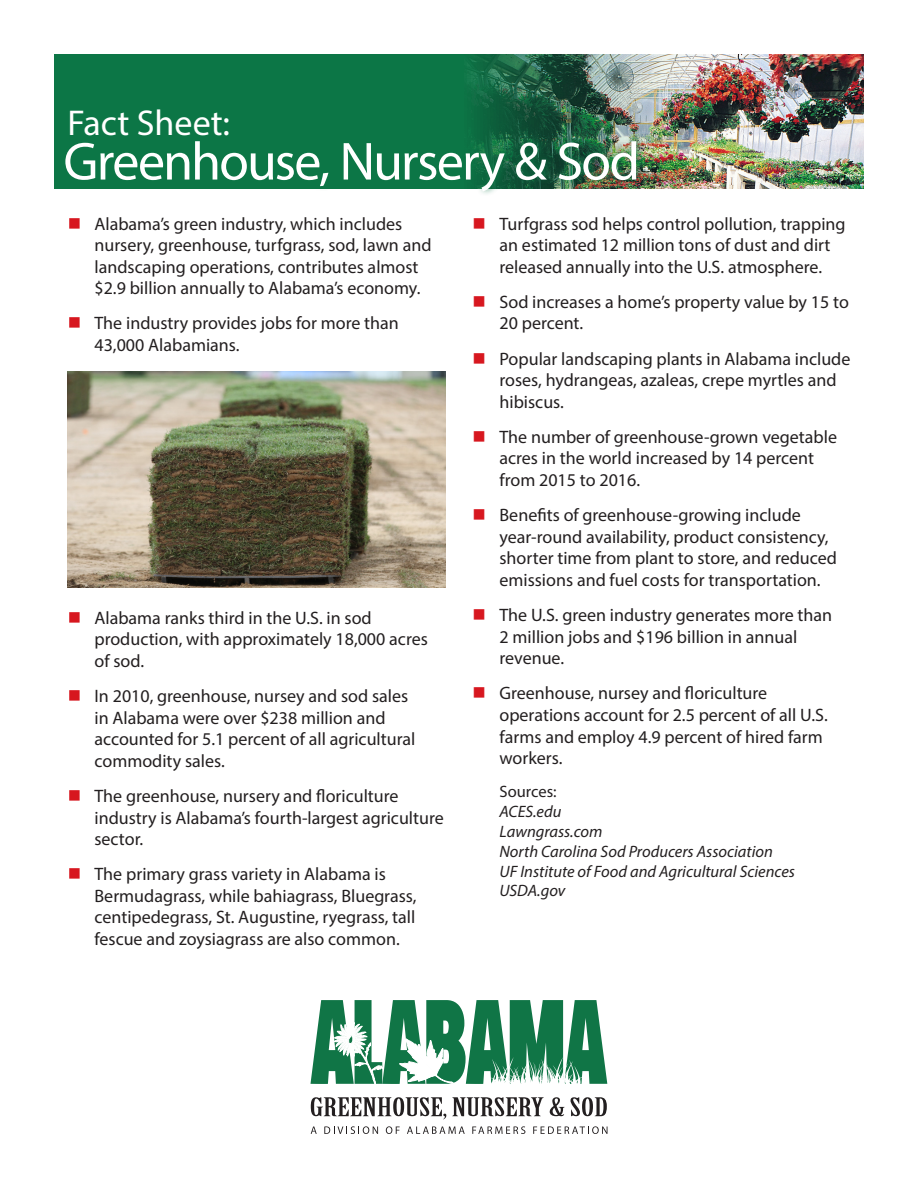
<style>
.page{position:relative;width:918px;height:1188px;background:#fff}
.page>*{position:absolute;margin:0;border:0;box-sizing:border-box;transform-origin:0 0}
.t1{font:54px "Myriad Pro";letter-spacing:-.035em;color:#fff}
.t2{font:36px "Myriad Pro";color:#fff}
.t3{font:18px/21.6px "Myriad Pro";color:#231f20}
.t4{font:italic 16.5px/19.8px "Myriad Pro";color:#231f20}
.t5{font:16.5px "Myriad Pro";color:#231f20}
.s1{color:#d7171f}
</style>
<div class="page">
<img style="left:54px;top:54px;width:810px;height:135px">
<svg style="left:60px;top:132px;width:585px;height:62px;background:#277d54"></svg>
<img style="left:68px;top:371px;width:378px;height:216px">
<svg style="left:311px;top:1127px;width:6px;height:7px"></svg>
<svg style="left:324px;top:1126px;width:54px;height:8px"></svg>
<svg style="left:386px;top:1126px;width:14px;height:8px"></svg>
<svg style="left:407px;top:1126px;width:58px;height:8px"></svg>
<svg style="left:472px;top:1126px;width:53px;height:8px"></svg>
<svg style="left:533px;top:1126px;width:74px;height:8px"></svg>
<svg style="left:311px;top:1097px;width:135px;height:22px"></svg>
<svg style="left:452px;top:1097px;width:92px;height:19px"></svg>
<svg style="left:550px;top:1097px;width:15px;height:19px"></svg>
<svg style="left:571px;top:1097px;width:36px;height:19px"></svg>
<svg style="left:310px;top:1000px;width:297px;height:84px"></svg>
<h2 class="t2" style="left:68px;top:101px;width:164px">Fact Sheet:</h2>
<h1 class="t1" style="left:63px;top:128px;width:578px">Greenhouse, Nursery &amp; Sod</h1>
<p class="t3" style="left:94px;top:212px;width:339px;text-indent:-27px"><span class="s1">■</span> Alabama’s green industry, which includes nursery, greenhouse, turfgrass, sod, lawn and landscaping operations, contributes almost $2.9 billion annually to Alabama’s economy.</p>
<p class="t3" style="left:94px;top:312px;width:306px;text-indent:-27px"><span class="s1">■</span> The industry provides jobs for more than<br>43,000 Alabamians.</p>
<p class="t3" style="left:94px;top:607px;width:335px;text-indent:-27px"><span class="s1">■</span> Alabama ranks third in the U.S. in sod production, with approximately 18,000 acres of sod.</p>
<p class="t3" style="left:94px;top:685px;width:322px;text-indent:-27px"><span class="s1">■</span> In 2010, greenhouse, nursey and sod sales in Alabama were over $238 million and accounted for 5.1 percent of all agricultural commodity sales.</p>
<p class="t3" style="left:94px;top:785px;width:351px;text-indent:-27px"><span class="s1">■</span> The greenhouse, nursery and floriculture industry is Alabama’s fourth-largest agriculture sector.</p>
<p class="t3" style="left:94px;top:863px;width:324px;text-indent:-27px"><span class="s1">■</span> The primary grass variety in Alabama is Bermudagrass, while bahiagrass, Bluegrass, centipedegrass, St. Augustine, ryegrass, tall fescue and zoysiagrass are also common.</p>
<p class="t3" style="left:500px;top:212px;width:348px;text-indent:-27px"><span class="s1">■</span> Turfgrass sod helps control pollution, trapping an estimated 12 million tons of dust and dirt released annually into the U.S. atmosphere.</p>
<p class="t3" style="left:500px;top:291px;width:351px;text-indent:-27px"><span class="s1">■</span> Sod increases a home’s property value by 15 to<br>20 percent.</p>
<p class="t3" style="left:500px;top:347px;width:352px;text-indent:-27px"><span class="s1">■</span> Popular landscaping plants in Alabama include roses, hydrangeas, azaleas, crepe myrtles and hibiscus.</p>
<p class="t3" style="left:500px;top:426px;width:339px;text-indent:-27px"><span class="s1">■</span> The number of greenhouse-grown vegetable acres in the world increased by 14 percent from 2015 to 2016.</p>
<p class="t3" style="left:500px;top:504px;width:339px;text-indent:-27px"><span class="s1">■</span> Benefits of greenhouse-growing include year-round availability, product consistency, shorter time from plant to store, and reduced emissions and fuel costs for transportation.</p>
<p class="t3" style="left:500px;top:604px;width:334px;text-indent:-27px"><span class="s1">■</span> The U.S. green industry generates more than<br>2 million jobs and $196 billion in annual revenue.</p>
<p class="t3" style="left:500px;top:682px;width:330px;text-indent:-27px"><span class="s1">■</span> Greenhouse, nursey and floriculture operations account for 2.5 percent of all U.S. farms and employ 4.9 percent of hired farm workers.</p>
<p class="t5" style="left:500px;top:782px;width:59px">Sources:</p>
<p class="t4" style="left:500px;top:802px;width:297px">ACES.edu<br>Lawngrass.com<br>North Carolina Sod Producers Association<br>UF Institute of Food and Agricultural Sciences<br>USDA.gov</p>
</div>
